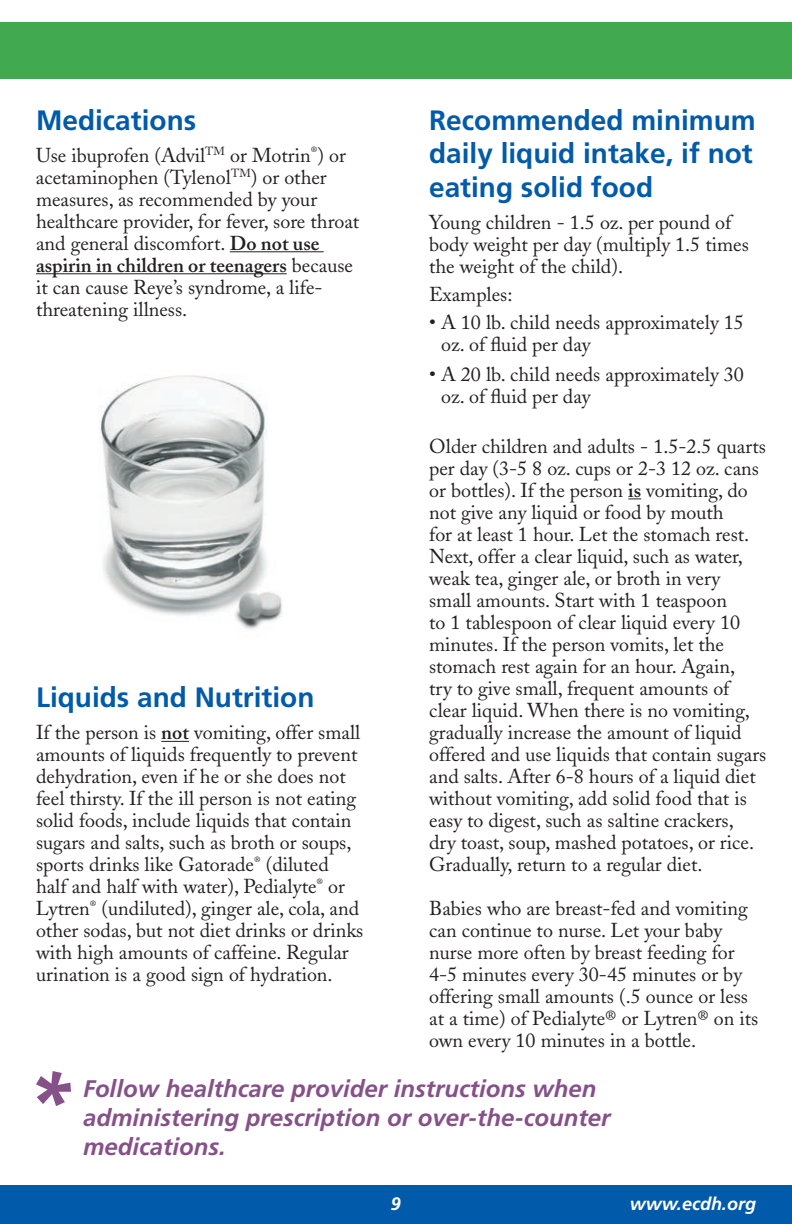
<style>
.page{position:relative;width:792px;height:1224px;background:#fff}
.page>*{position:absolute;margin:0;border:0;box-sizing:border-box;transform-origin:0 0}
.t1{font:700 28px/33.6px "Frutiger";color:#015aaa;text-align:justify}
.t2{font:italic 700 24px/28.8px "Frutiger";color:#865089}
.t3{font:20px/22px "Adobe Caslon";color:#231f20}
.t4{font:italic 700 18px "Frutiger";color:#fff}
.s1{font-weight:600}
</style>
<div class="page">
<div style="left:0;top:1185px;width:792px;height:39px;background:#015aaa"></div>
<hr style="left:230px;top:251px;width:94px;height:1px;background:#231f20">
<hr style="left:36px;top:273px;width:251px;height:1px;background:#231f20">
<svg style="left:161px;top:741px;width:28px;height:1px"></svg>
<svg style="left:36px;top:1071px;width:35px;height:35px"></svg>
<svg style="left:628px;top:498px;width:13px;height:1px"></svg>
<div style="left:0;top:23px;width:792px;height:56px;background:#41aa51"></div>
<img style="left:99px;top:375px;width:184px;height:255px">
<p class="t1" style="left:36px;top:103px;width:162px">Medications</p>
<p class="t3" style="left:36px;top:144px;width:325px">Use ibuprofen (Advil<sup>TM</sup> or Motrin<sup>®</sup>) or acetaminophen (Tylenol<sup>TM</sup>) or other measures, as recommended by your healthcare provider, for fever, sore throat and general discomfort. <span class="s1">Do not use aspirin in children or teenagers</span> because it can cause Reye’s syndrome, a life&shy;threatening illness.</p>
<p class="t1" style="left:36px;top:681px;width:280px">Liquids and Nutrition</p>
<p class="t3" style="left:36px;top:722px;width:329px">If the person is <span class="s1">not</span> vomiting, offer small amounts of liquids frequently to prevent dehydration, even if he or she does not feel thirsty. If the ill person is not eating solid foods, include liquids that contain sugars and salts, such as broth or soups, sports drinks like Gatorade<sup>®</sup> (diluted half and half with water), Pedialyte<sup>®</sup> or Lytren<sup>®</sup> (undiluted), ginger ale, cola, and other sodas, but not diet drinks or drinks with high amounts of caffeine. Regular urination is a good sign of hydration.</p>
<p class="t1" style="left:429px;top:103px;width:328px">Recommended minimum daily liquid intake, if not eating solid food</p>
<p class="t3" style="left:429px;top:211px;width:321px">Young children - 1.5 oz. per pound of body weight per day (multiply 1.5 times the weight of the child).</p>
<p class="t3" style="left:429px;top:283px;width:85px">Examples:</p>
<p class="t3" style="left:441px;top:311px;width:304px;text-indent:-12px">• A 10 lb. child needs approximately 15 oz. of fluid per day</p>
<p class="t3" style="left:441px;top:364px;width:304px;text-indent:-12px">• A 20 lb. child needs approximately 30 oz. of fluid per day</p>
<p class="t3" style="left:429px;top:435px;width:339px">Older children and adults - 1.5-2.5 quarts per day (3-5 8 oz. cups or 2-3 12 oz. cans or bottles). If the person <span class="s1">is</span> vomiting, do not give any liquid or food by mouth<br>for at least 1 hour. Let the stomach rest.<br>Next, offer a clear liquid, such as water, weak tea, ginger ale, or broth in very small amounts. Start with 1 teaspoon<br>to 1 tablespoon of clear liquid every 10 minutes. If the person vomits, let the stomach rest again for an hour. Again,<br>try to give small, frequent amounts of clear liquid. When there is no vomiting, gradually increase the amount of liquid offered and use liquids that contain sugars and salts. After 6-8 hours of a liquid diet without vomiting, add solid food that is easy to digest, such as saltine crackers,<br>dry toast, soup, mashed potatoes, or rice.<br>Gradually, return to a regular diet.</p>
<p class="t3" style="left:429px;top:897px;width:331px">Babies who are breast-fed and vomiting can continue to nurse. Let your baby nurse more often by breast feeding for 4-5 minutes every 30-45 minutes or by offering small amounts (.5 ounce or less at a time) of Pedialyte® or Lytren® on its own every 10 minutes in a bottle.</p>
<p class="t2" style="left:83px;top:1074px;width:529px">Follow healthcare provider instructions when administering prescription or over-the-counter medications.</p>
<p class="t4" style="left:391px;top:1193px;width:12px">9</p>
<p class="t4" style="left:630px;top:1193px;width:128px">www.ecdh.org</p>
</div>
